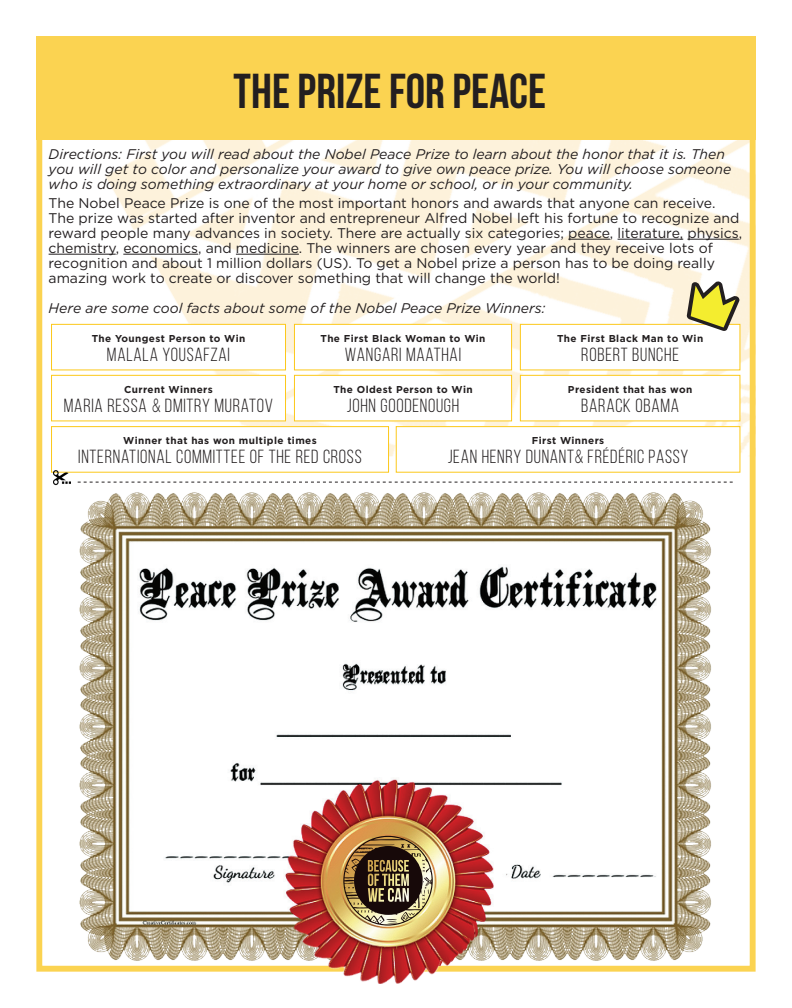
<style>
.page{position:relative;width:792px;height:1008px;background:#fff}
.page>*{position:absolute;margin:0;border:0;box-sizing:border-box;transform-origin:0 0}
.t1{font:700 49px "Bebas Neue";color:#231f20}
.t2{font:19px "Bebas Neue";letter-spacing:.04em;color:#231f20}
.t3{font:14px/15px "Gotham";color:#231f20}
.t4{font:italic 14px/15px "Gotham";color:#231f20}
.t5{font:700 10px "Gotham";letter-spacing:.04em;color:#231f20}
.s1{font-family:"Gotham";font-weight:300;color:#fff}
</style>
<div class="page">
<img style="left:48px;top:140px;width:701px;height:316px">
<div style="left:36px;top:36px;width:720px;height:104px;background:#fbd351"></div>
<div style="left:36px;top:94px;width:720px;height:878px;border:6px solid #fbd351"></div>
<div style="left:52px;top:324px;width:234px;height:46px;background:#fff"></div>
<div style="left:51px;top:324px;width:235px;height:46px;border:1px solid #fcc81a"></div>
<div style="left:396px;top:427px;width:344px;height:45px;background:#fff"></div>
<div style="left:396px;top:426px;width:344px;height:47px;border:1px solid #fcc81a"></div>
<div style="left:520px;top:324px;width:220px;height:46px;background:#fff"></div>
<div style="left:520px;top:324px;width:220px;height:46px;border:1px solid #fcc81a"></div>
<div style="left:52px;top:375px;width:234px;height:46px;background:#fff"></div>
<div style="left:51px;top:375px;width:235px;height:46px;border:1px solid #fcc81a"></div>
<div style="left:294px;top:324px;width:218px;height:46px;background:#fff"></div>
<div style="left:294px;top:324px;width:218px;height:46px;border:1px solid #fcc81a"></div>
<div style="left:294px;top:375px;width:218px;height:46px;background:#fff"></div>
<div style="left:294px;top:375px;width:218px;height:46px;border:1px solid #fcc81a"></div>
<div style="left:52px;top:427px;width:337px;height:45px;background:#fff"></div>
<div style="left:51px;top:426px;width:338px;height:47px;border:1px solid #fcc81a"></div>
<div style="left:520px;top:375px;width:220px;height:46px;background:#fff"></div>
<div style="left:520px;top:375px;width:220px;height:46px;border:1px solid #fcc81a"></div>
<hr style="left:568px;top:239px;width:42px;height:1px;background:#231f20">
<hr style="left:618px;top:239px;width:65px;height:1px;background:#231f20">
<hr style="left:687px;top:239px;width:52px;height:1px;background:#231f20">
<hr style="left:49px;top:254px;width:67px;height:1px;background:#231f20">
<hr style="left:123px;top:254px;width:75px;height:1px;background:#231f20">
<hr style="left:236px;top:254px;width:63px;height:1px;background:#231f20">
<img style="left:73px;top:492px;width:644px;height:491px">
<svg style="left:78px;top:482px;width:655px;height:1px"></svg>
<img style="left:53px;top:470px;width:17px;height:16px">
<img style="left:343px;top:836px;width:90px;height:90px">
<svg style="left:687px;top:281px;width:53px;height:50px"></svg>
<h1 class="t1" style="left:234px;top:64px;width:314px">THE PRIZE FOR PEACE</h1>
<p class="t4" style="left:49px;top:146px;width:684px">Directions: First you will read about the Nobel Peace Prize to learn about the honor that it is. Then you will get to color and personalize your award to give own peace prize. You will choose someone who is doing something extraordinary at your home or school, or in your community.</p>
<p class="t3" style="left:49px;top:195px;width:695px">The Nobel Peace Prize is one of the most important honors and awards that anyone can receive.<br>The prize was started after inventor and entrepreneur Alfred Nobel left his fortune to recognize and reward people many advances in society. There are actually six categories; peace, literature, physics, chemistry, economics, and medicine. The winners are chosen every year and they receive lots of recognition and about 1 million dollars (US). To get a Nobel prize a person has to be doing really amazing work to create or discover something that will change the world!</p>
<p class="t4" style="left:49px;top:300px;width:498px">Here are some cool facts about some of the Nobel Peace Prize Winners:</p>
<p class="t5" style="left:92px;top:331px;width:155px">The Youngest Person to Win</p>
<h2 class="t2" style="left:107px;top:344px;width:125px">MALALA YOUSAFZAI</h2>
<p class="t5" style="left:124px;top:382px;width:90px">Current Winners</p>
<h2 class="t2" style="left:64px;top:395px;width:211px">MARIA RESSA <span class="s1">&amp;</span> DMITRY MURATOV</h2>
<p class="t5" style="left:321px;top:331px;width:167px">The First Black Woman to Win</p>
<h2 class="t2" style="left:345px;top:344px;width:118px">WANGARI MAATHAI</h2>
<p class="t5" style="left:333px;top:382px;width:141px">The Oldest Person to Win</p>
<h2 class="t2" style="left:347px;top:395px;width:114px">JOHN GOODENOUGH</h2>
<p class="t5" style="left:557px;top:331px;width:148px">The First Black Man to Win</p>
<h2 class="t2" style="left:581px;top:344px;width:99px">ROBERT BUNCHE</h2>
<p class="t5" style="left:568px;top:382px;width:126px">President that has won</p>
<h2 class="t2" style="left:581px;top:395px;width:99px">BARACK OBAMA</h2>
<p class="t5" style="left:123px;top:434px;width:195px">Winner that has won multiple times</p>
<h2 class="t2" style="left:78px;top:446px;width:285px">INTERNATIONAL COMMITTEE OF THE RED CROSS</h2>
<p class="t5" style="left:532px;top:434px;width:74px">First Winners</p>
<h2 class="t2" style="left:448px;top:446px;width:242px">JEAN HENRY DUNANT<span class="s1">&amp;</span> FRÉDÉRIC PASSY</h2>
</div>
